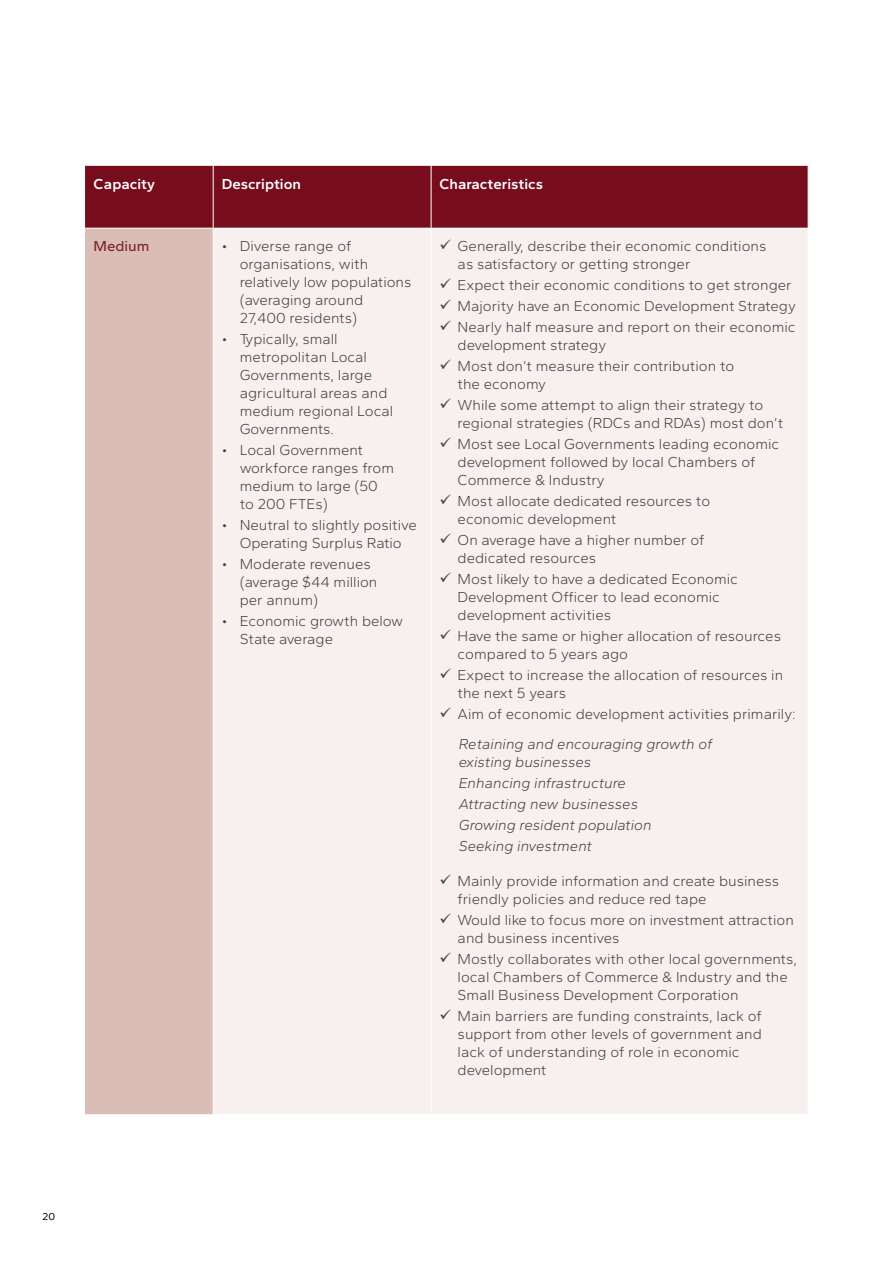
<style>
.page{position:relative;width:893px;height:1263px;background:#fff}
.page>*{position:absolute;margin:0;border:0;box-sizing:border-box;transform-origin:0 0}
.t1{font:15px/18px "Gantari";color:#414042}
.t2{font:italic 15px/21px "Gantari";color:#414042}
.t3{font:15px "Gantari";color:#fff}
.t4{font:15px "Gantari";color:#81262a}
.t5{font:10.5px "Gantari";color:#000}
.s1{font-style:italic}
</style>
<div class="page">
<div style="left:85px;top:166px;width:723px;height:62px;background:#760c1c"></div>
<div style="left:85px;top:228px;width:128px;height:887px;background:#dbbdb7"></div>
<div style="left:214px;top:229px;width:594px;height:885px;background:#f7f0ee"></div>
<hr style="left:85px;top:228px;width:128px;height:1px;background:#fff">
<hr style="left:85px;top:1114px;width:128px;height:1px;background:#fff">
<hr style="left:213px;top:166px;width:1px;height:62px;background:#fff">
<hr style="left:431px;top:166px;width:1px;height:62px;background:#fff">
<hr style="left:431px;top:228px;width:1px;height:886px;background:#fff">
<p class="t3" style="left:94px;top:174px;width:63px">Capacity</p>
<p class="t3" style="left:222px;top:174px;width:81px">Description</p>
<p class="t3" style="left:440px;top:174px;width:105px">Characteristics</p>
<p class="t4" style="left:94px;top:236px;width:57px">Medium</p>
<p class="t1" style="left:240px;top:237px;width:173px;text-indent:-18px">• Diverse range of organisations, with relatively low populations (averaging around<br>27,400 residents)</p>
<p class="t1" style="left:240px;top:330px;width:155px;text-indent:-18px">• Typically, small metropolitan Local<br>Governments, large agricultural areas and medium regional Local<br>Governments.</p>
<p class="t1" style="left:240px;top:440px;width:156px;text-indent:-18px">• Local Government workforce ranges from medium to large (50 to 200 FTEs)</p>
<p class="t1" style="left:222px;top:515px;width:197px;text-align:center">• Neutral to slightly positive<br>Operating Surplus Ratio</p>
<p class="t1" style="left:240px;top:554px;width:139px;text-indent:-18px">• Moderate revenues (average $44 million per annum)</p>
<p class="t1" style="left:240px;top:611px;width:165px;text-indent:-18px">• Economic growth below<br>State average</p>
<p class="t1" style="left:458px;top:237px;width:310px;text-indent:-18px">✓ Generally, describe their economic conditions as satisfactory or getting stronger</p>
<p class="t1" style="left:440px;top:275px;width:353px">✓ Expect their economic conditions to get stronger</p>
<p class="t1" style="left:440px;top:296px;width:358px">✓ Majority have an Economic Development Strategy</p>
<p class="t1" style="left:458px;top:317px;width:339px;text-indent:-18px">✓ Nearly half measure and report on their economic development strategy</p>
<p class="t1" style="left:458px;top:356px;width:278px;text-indent:-18px">✓ Most don’t measure their contribution to the economy</p>
<p class="t1" style="left:458px;top:395px;width:327px;text-indent:-18px">✓ While some attempt to align their strategy to regional strategies (RDCs and RDAs) most don’t</p>
<p class="t1" style="left:458px;top:434px;width:323px;text-indent:-18px">✓ Most see Local Governments leading economic development followed by local Chambers of<br>Commerce &amp; Industry</p>
<p class="t1" style="left:458px;top:491px;width:254px;text-indent:-18px">✓ Most allocate dedicated resources to economic development</p>
<p class="t1" style="left:458px;top:530px;width:248px;text-indent:-18px">✓ On average have a higher number of dedicated resources</p>
<p class="t1" style="left:458px;top:569px;width:282px;text-indent:-18px">✓ Most likely to have a dedicated Economic<br>Development Officer to lead economic development activities</p>
<p class="t1" style="left:458px;top:626px;width:325px;text-indent:-18px">✓ Have the same or higher allocation of resources compared to 5 years ago</p>
<p class="t1" style="left:458px;top:665px;width:327px;text-indent:-18px">✓ Expect to increase the allocation of resources in the next 5 years</p>
<p class="t1" style="left:459px;top:698px;width:339px;line-height:30.8px;text-indent:-19px">✓ Aim of economic development activities primarily:<br><span class="s1">Retaining and encouraging growth of</span></p>
<p class="t2" style="left:459px;top:751px;width:194px">existing businesses<br>Enhancing infrastructure<br>Attracting new businesses<br>Growing resident population<br>Seeking investment</p>
<p class="t1" style="left:458px;top:872px;width:323px;text-indent:-18px">✓ Mainly provide information and create business friendly policies and reduce red tape</p>
<p class="t1" style="left:458px;top:911px;width:338px;text-indent:-18px">✓ Would like to focus more on investment attraction and business incentives</p>
<p class="t1" style="left:458px;top:950px;width:341px;text-indent:-18px">✓ Mostly collaborates with other local governments, local Chambers of Commerce &amp; Industry and the<br>Small Business Development Corporation</p>
<p class="t1" style="left:458px;top:1007px;width:306px;text-indent:-18px">✓ Main barriers are funding constraints, lack of support from other levels of government and lack of understanding of role in economic development</p>
<p class="t5" style="left:43px;top:1210px;width:14px">20</p>
</div>
